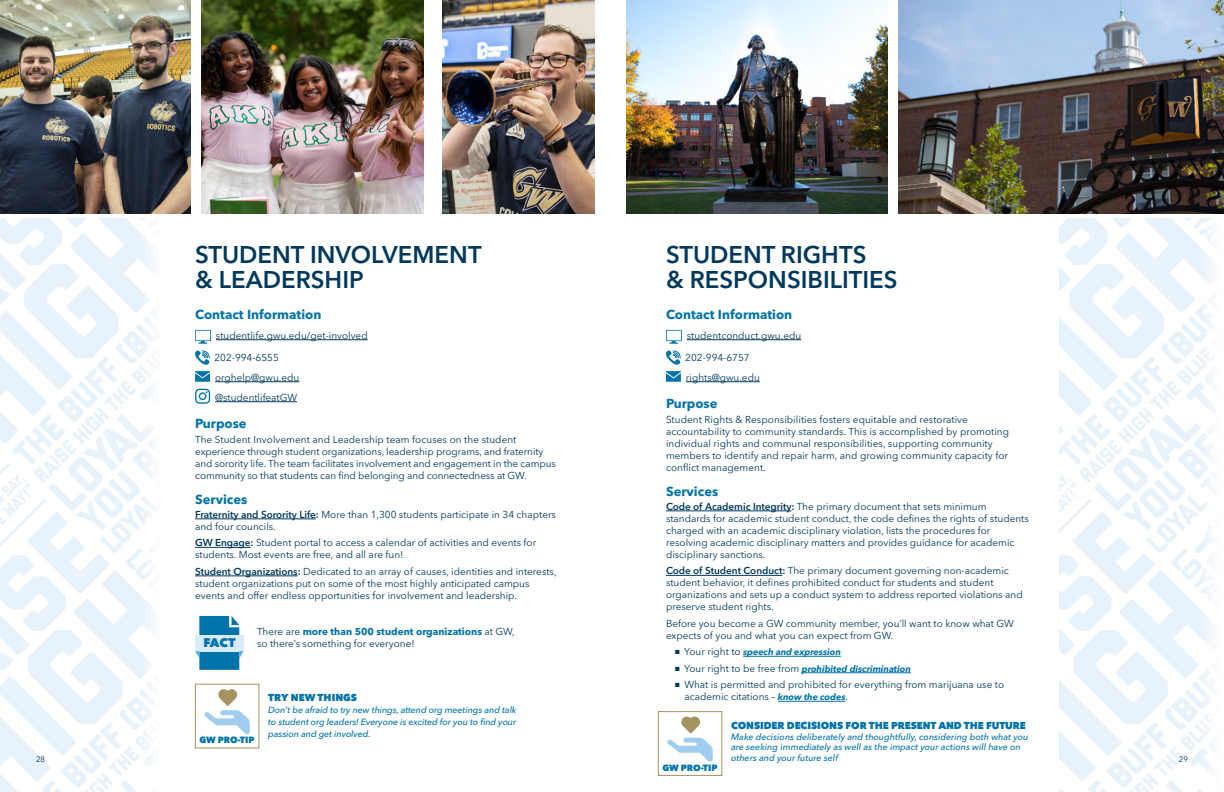
<style>
.page{position:relative;width:1224px;height:792px;background:#fff}
.page>*{position:absolute;margin:0;border:0;box-sizing:border-box;transform-origin:0 0}
.t1{font:600 24px/25px "Avenir Next LT Pro";color:#00395c}
.t2{font:700 13px "Avenir Next LT Pro";color:#0073aa}
.t3{font:800 12.5px "Avenir Next LT Pro";color:#0073aa}
.t4{font:10px/12px "Avenir Next LT Pro";color:#00395c}
.t5{font:800 10px "Avenir Next LT Pro";letter-spacing:-.01em;color:#0073aa}
.t6{font:italic 500 9px/12px "Avenir Next LT Pro";color:#0073aa;text-align:justify}
.t7{font:italic 700 9px "Avenir Next LT Pro";letter-spacing:-.005em;color:#0073aa}
.t8{font:800 9px "Avenir Next LT Pro";letter-spacing:-.01em;color:#0073aa}
.t9{font:8px "Avenir Next LT Pro";color:#00395c}
.s1{font-weight:600}
.s2{font-weight:700;color:#0073aa}
.s3{color:#00395c}
.s4{font-weight:400;font-style:normal;font-size:10px;color:#00395c}
.s5{font-weight:700;font-style:italic;font-size:9px;color:#0073aa}
</style>
<div class="page">
<svg style="left:0;top:219px;width:153px;height:125px;fill:#e9f3fa"></svg>
<svg style="left:0;top:344px;width:153px;height:448px"></svg>
<hr style="left:216px;top:340px;width:152px;height:1px;background:#00395c">
<hr style="left:215px;top:382px;width:84px;height:1px;background:#00395c">
<hr style="left:215px;top:402px;width:82px;height:1px;background:#00395c">
<hr style="left:195px;top:519px;width:121px;height:1px;background:#00395c">
<hr style="left:195px;top:547px;width:55px;height:1px;background:#00395c">
<hr style="left:195px;top:576px;width:103px;height:1px;background:#00395c">
<svg style="left:1060px;top:219px;width:152px;height:125px;fill:#eaf3fa"></svg>
<svg style="left:1060px;top:344px;width:152px;height:448px"></svg>
<svg style="left:195px;top:684px;width:527px;height:92px"></svg>
<hr style="left:687px;top:340px;width:114px;height:1px;background:#00395c">
<hr style="left:686px;top:382px;width:74px;height:1px;background:#00395c">
<hr style="left:666px;top:511px;width:126px;height:1px;background:#00395c">
<hr style="left:666px;top:575px;width:116px;height:1px;background:#00395c">
<hr style="left:743px;top:656px;width:98px;height:1px;background:#0073aa">
<hr style="left:802px;top:673px;width:109px;height:1px;background:#0073aa">
<hr style="left:778px;top:701px;width:67px;height:1px;background:#0073aa">
<img style="left:0;top:0;width:190px;height:213px">
<img style="left:442px;top:0;width:153px;height:213px">
<img style="left:202px;top:0;width:222px;height:213px">
<img style="left:626px;top:0;width:261px;height:213px">
<img style="left:899px;top:0;width:325px;height:213px">
<svg style="left:195px;top:330px;width:16px;height:52px"></svg>
<svg style="left:195px;top:389px;width:15px;height:15px"></svg>
<svg style="left:195px;top:616px;width:49px;height:54px;background:#6baecf"></svg>
<svg style="left:204px;top:689px;width:46px;height:46px"></svg>
<svg style="left:666px;top:330px;width:16px;height:52px"></svg>
<svg style="left:667px;top:717px;width:46px;height:45px"></svg>
<h3 class="t1" style="left:195px;top:242px;width:288px">STUDENT INVOLVEMENT &amp; LEADERSHIP</h3>
<h4 class="t2" style="left:195px;top:306px;width:128px">Contact Information</h4>
<p class="t4" style="left:216px;top:329px;width:153px">studentlife.gwu.edu/get-involved</p>
<p class="t4" style="left:214px;top:351px;width:66px">202-994-6555</p>
<p class="t4" style="left:215px;top:371px;width:86px">orghelp@gwu.edu</p>
<p class="t4" style="left:215px;top:391px;width:83px">@studentlifeatGW</p>
<h4 class="t2" style="left:195px;top:416px;width:53px">Purpose</h4>
<p class="t4" style="left:195px;top:433px;width:362px">The Student Involvement and Leadership team focuses on the student experience through student organizations, leadership programs, and fraternity and sorority life. The team facilitates involvement and engagement in the campus community so that students can find belonging and connectedness at GW.</p>
<h4 class="t2" style="left:195px;top:491px;width:54px">Services</h4>
<p class="t4" style="left:195px;top:508px;width:362px"><span class="s1">Fraternity and Sorority Life:</span> More than 1,300 students participate in 34 chapters and four councils.</p>
<p class="t4" style="left:195px;top:537px;width:343px"><span class="s1">GW Engage:</span> Student portal to access a calendar of activities and events for students. Most events are free, and all are fun!</p>
<p class="t4" style="left:195px;top:565px;width:363px"><span class="s1">Student Organizations:</span> Dedicated to an array of causes, identities and interests, student organizations put on some of the most highly anticipated campus events and offer endless opportunities for involvement and leadership.</p>
<p class="t3" style="left:203px;top:635px;width:34px">FACT</p>
<p class="t4" style="left:257px;top:626px;width:259px">There are <span class="s2">more than 500 student organizations</span> at GW, so there’s something for everyone!</p>
<h3 class="t1" style="left:666px;top:242px;width:233px">STUDENT RIGHTS<br>&amp; RESPONSIBILITIES</h3>
<h4 class="t2" style="left:666px;top:306px;width:128px">Contact Information</h4>
<p class="t4" style="left:687px;top:329px;width:116px">studentconduct.gwu.edu</p>
<p class="t4" style="left:685px;top:351px;width:66px">202-994-6757</p>
<p class="t4" style="left:686px;top:371px;width:75px">rights@gwu.edu</p>
<h4 class="t2" style="left:666px;top:396px;width:53px">Purpose</h4>
<p class="t4" style="left:666px;top:413px;width:345px">Student Rights &amp; Responsibilities fosters equitable and restorative accountability to community standards. This is accomplished by promoting individual rights and communal responsibilities, supporting community members to identify and repair harm, and growing community capacity for conflict management.</p>
<h4 class="t2" style="left:666px;top:483px;width:54px">Services</h4>
<p class="t4" style="left:666px;top:500px;width:364px"><span class="s1">Code of Academic Integrity:</span> The primary document that sets minimum standards for academic student conduct, the code defines the rights of students charged with an academic disciplinary violation, lists the procedures for resolving academic disciplinary matters and provides guidance for academic disciplinary sanctions.</p>
<p class="t4" style="left:666px;top:565px;width:358px"><span class="s1">Code of Student Conduct:</span> The primary document governing non-academic student behavior, it defines prohibited conduct for students and student organizations and sets up a conduct system to address reported violations and preserve student rights.</p>
<p class="t4" style="left:666px;top:617px;width:349px">Before you become a GW community member, you’ll want to know what GW expects of you and what you can expect from GW.</p>
<p class="t7" style="left:675px;top:647px;width:167px"><span class="s3">■</span> <span class="s4">Your right to</span> speech and expression</p>
<p class="t7" style="left:675px;top:663px;width:237px"><span class="s3">■</span> <span class="s4">Your right to be free from</span> prohibited discrimination</p>
<p class="t4" style="left:684px;top:679px;width:321px;text-indent:-9px">■ What is permitted and prohibited for everything from marijuana use to academic citations – <span class="s5">know the codes</span>.</p>
<p class="t5" style="left:268px;top:692px;width:90px">TRY NEW THINGS</p>
<p class="t6" style="left:268px;top:704px;width:250px">Don’t be afraid to try new things, attend org meetings and talk to student org leaders! Everyone is excited for you to find your passion and get involved.</p>
<p class="t5" style="left:731px;top:719px;width:296px">CONSIDER DECISIONS FOR THE PRESENT AND THE FUTURE</p>
<p class="t6" style="left:731px;top:731px;width:299px;line-height:10.8px;text-align:left">Make decisions deliberately and thoughtfully, considering both what you are seeking immediately as well as the impact your actions will have on others and your future self</p>
<p class="t8" style="left:200px;top:735px;width:57px">GW PRO-TIP</p>
<p class="t9" style="left:36px;top:754px;width:11px">28</p>
<p class="t9" style="left:1179px;top:754px;width:11px">29</p>
<p class="t8" style="left:663px;top:762px;width:57px">GW PRO-TIP</p>
</div>
